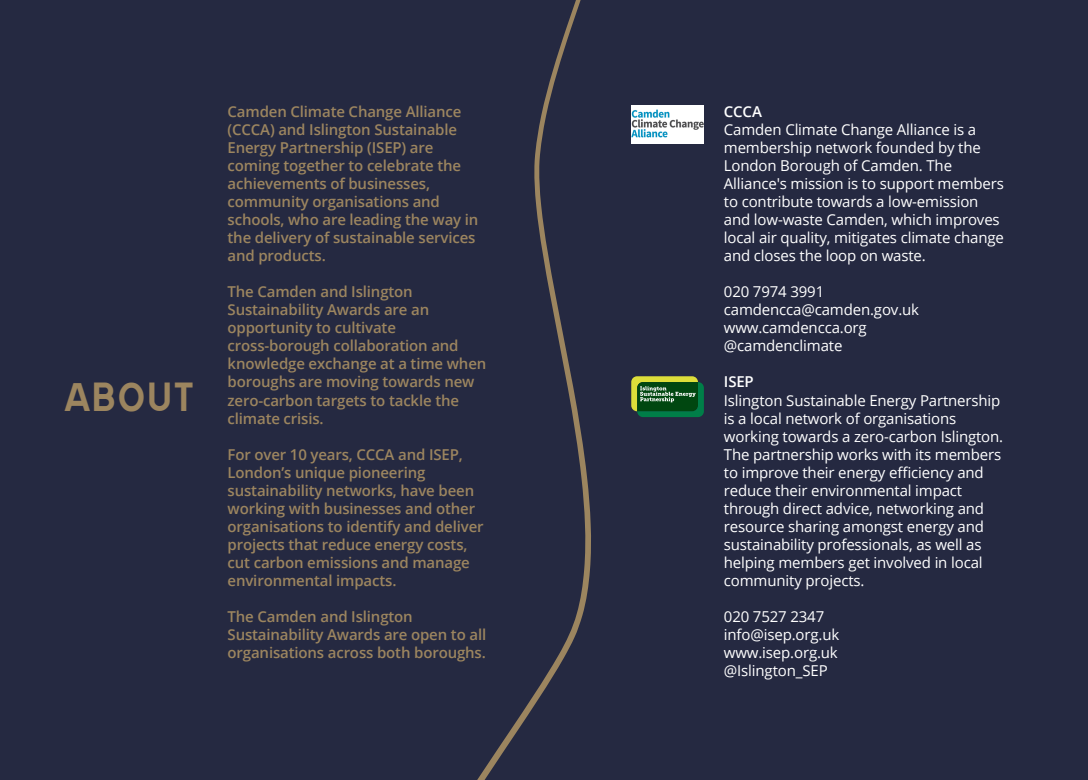
<style>
.page{position:relative;width:1088px;height:780px;background:#252941}
.page>*{position:absolute;margin:0;border:0;box-sizing:border-box;transform-origin:0 0}
.t1{font:35px "Tratex Svart";color:#9c855f}
.t2{font:600 15px/18px "Open Sans";letter-spacing:-.01em;color:#9c855f}
.t3{font:15px/18px "Open Sans";letter-spacing:-.01em;color:#fff}
.t4{font:600 15px "Open Sans";letter-spacing:-.01em;color:#fff}
</style>
<div class="page">
<svg style="left:477px;top:0;width:114px;height:780px"></svg>
<img style="left:632px;top:106px;width:71px;height:37px">
<svg style="left:631px;top:376px;width:73px;height:41px;background:#3d7836"></svg>
<h1 class="t1" style="left:63px;top:373px;width:133px">ABOUT</h1>
<p class="t2" style="left:228px;top:103px;width:252px">Camden Climate Change Alliance (CCCA) and Islington Sustainable<br>Energy Partnership (ISEP) are coming together to celebrate the achievements of businesses, community organisations and schools, who are leading the way in the delivery of sustainable services and products.</p>
<p class="t2" style="left:228px;top:283px;width:260px">The Camden and Islington<br>Sustainability Awards are an opportunity to cultivate cross-borough collaboration and knowledge exchange at a time when boroughs are moving towards new zero-carbon targets to tackle the climate crisis.</p>
<p class="t2" style="left:228px;top:445px;width:258px">For over 10 years, CCCA and ISEP,<br>London’s unique pioneering sustainability networks, have been working with businesses and other organisations to identify and deliver projects that reduce energy costs, cut carbon emissions and manage environmental impacts.</p>
<p class="t2" style="left:228px;top:607px;width:260px">The Camden and Islington<br>Sustainability Awards are open to all organisations across both boroughs.</p>
<p class="t4" style="left:724px;top:102px;width:39px">CCCA</p>
<p class="t3" style="left:724px;top:120px;width:281px">Camden Climate Change Alliance is a membership network founded by the London Borough of Camden. The Alliance's mission is to support members to contribute towards a low-emission and low-waste Camden, which improves local air quality, mitigates climate change and closes the loop on waste.</p>
<p class="t3" style="left:724px;top:282px;width:197px">020 7974 3991 camdencca@camden.gov.uk www.camdencca.org @camdenclimate</p>
<p class="t4" style="left:724px;top:372px;width:31px">ISEP</p>
<p class="t3" style="left:724px;top:390px;width:281px">Islington Sustainable Energy Partnership is a local network of organisations working towards a zero-carbon Islington.<br>The partnership works with its members to improve their energy efficiency and reduce their environmental impact through direct advice, networking and resource sharing amongst energy and sustainability professionals, as well as helping members get involved in local community projects.</p>
<p class="t3" style="left:724px;top:606px;width:117px">020 7527 2347 info@isep.org.uk www.isep.org.uk @Islington_SEP</p>
</div>
